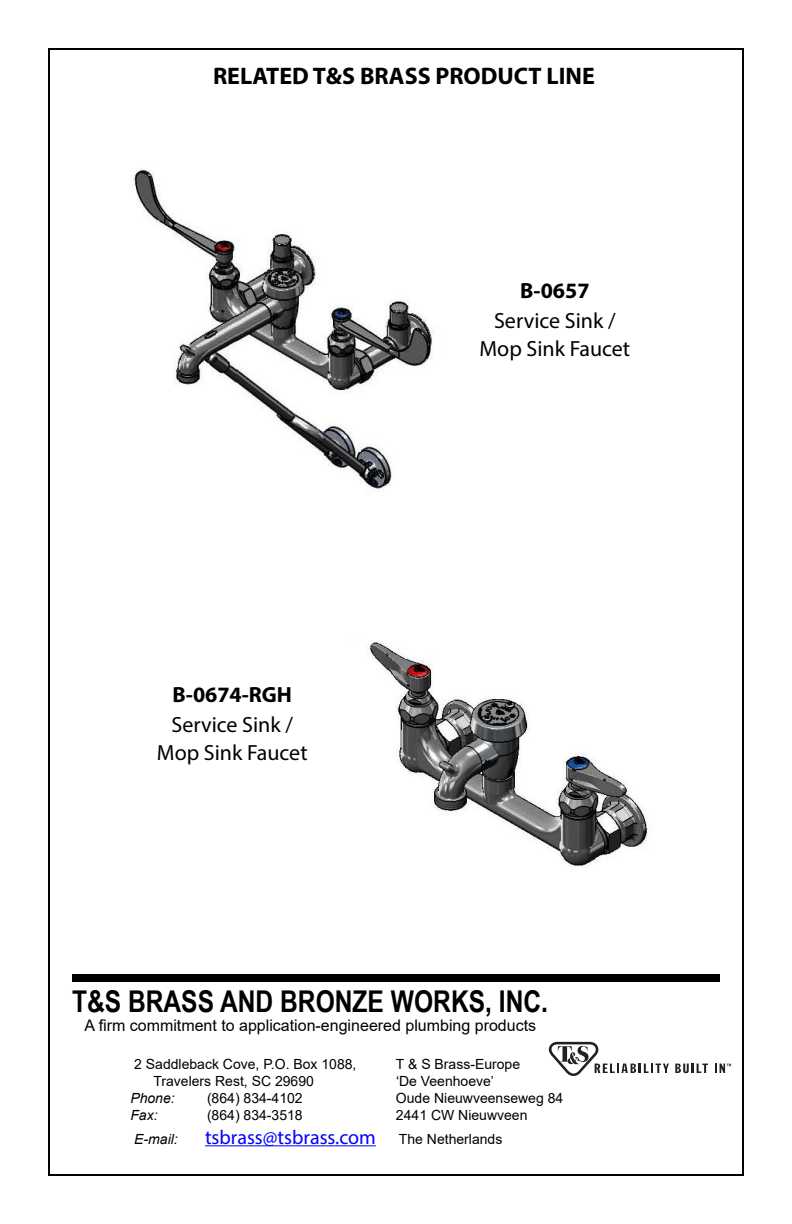
<style>
.page{position:relative;width:792px;height:1224px;background:#fff}
.page>*{position:absolute;margin:0;border:0;box-sizing:border-box;transform-origin:0 0}
.t1{font:700 30px "Arial Narrow";color:#000}
.t2{font:700 24px "Myriad Pro";color:#000}
.t3{font:22px/28px "Myriad Pro";color:#000;text-align:center}
.t4{font:700 22px "Myriad Pro";color:#000}
.t5{font:20px "Myriad Pro";color:#00f}
.t6{font:16px "Arial";color:#000}
.t7{font:14px "Arial";color:#000}
.t8{font:italic 14px "Arial";color:#000}
</style>
<div class="page">
<hr style="left:205px;top:1145px;width:171px;height:1px;background:#00f">
<div style="left:72px;top:974px;width:648px;height:8px;background:#000"></div>
<svg style="left:549px;top:1041px;width:120px;height:35px"></svg>
<svg style="left:675px;top:1064px;width:33px;height:9px"></svg>
<svg style="left:715px;top:1064px;width:16px;height:9px"></svg>
<img style="left:134px;top:170px;width:300px;height:320px">
<img style="left:369px;top:642px;width:279px;height:225px">
<h2 class="t2" style="left:213px;top:67px;width:383px">RELATED T&amp;S BRASS PRODUCT LINE</h2>
<h3 class="t4" style="left:172px;top:686px;width:121px">B-0674-RGH</h3>
<h3 class="t3" style="left:157px;top:712px;width:152px">Service Sink /<br>Mop Sink Faucet</h3>
<h3 class="t4" style="left:520px;top:283px;width:71px">B-0657</h3>
<h3 class="t3" style="left:479px;top:309px;width:152px">Service Sink /<br>Mop Sink Faucet</h3>
<h1 class="t1" style="left:72px;top:984px;width:478px">T&amp;S BRASS AND BRONZE WORKS, INC.</h1>
<p class="t6" style="left:84px;top:1017px;width:453px">A firm commitment to application-engineered plumbing products</p>
<p class="t7" style="left:134px;top:1057px;width:224px">2 Saddleback Cove, P.O. Box 1088,</p>
<p class="t7" style="left:396px;top:1057px;width:126px">T &amp; S Brass-Europe</p>
<p class="t7" style="left:153px;top:1074px;width:162px">Travelers Rest, SC 29690</p>
<p class="t7" style="left:396px;top:1074px;width:100px">‘De Veenhoeve’</p>
<p class="t8" style="left:130px;top:1090px;width:46px">Phone:</p>
<p class="t7" style="left:207px;top:1090px;width:97px">(864) 834-4102</p>
<p class="t7" style="left:396px;top:1090px;width:169px">Oude Nieuwveenseweg 84</p>
<p class="t8" style="left:130px;top:1107px;width:29px">Fax:</p>
<p class="t7" style="left:207px;top:1107px;width:97px">(864) 834-3518</p>
<p class="t7" style="left:396px;top:1107px;width:133px">2441 CW Nieuwveen</p>
<p class="t8" style="left:134px;top:1131px;width:45px">E-mail:</p>
<h3 class="t5" style="left:205px;top:1129px;width:172px">tsbrass@tsbrass.com</h3>
<p class="t7" style="left:399px;top:1131px;width:105px">The Netherlands</p>
</div>
